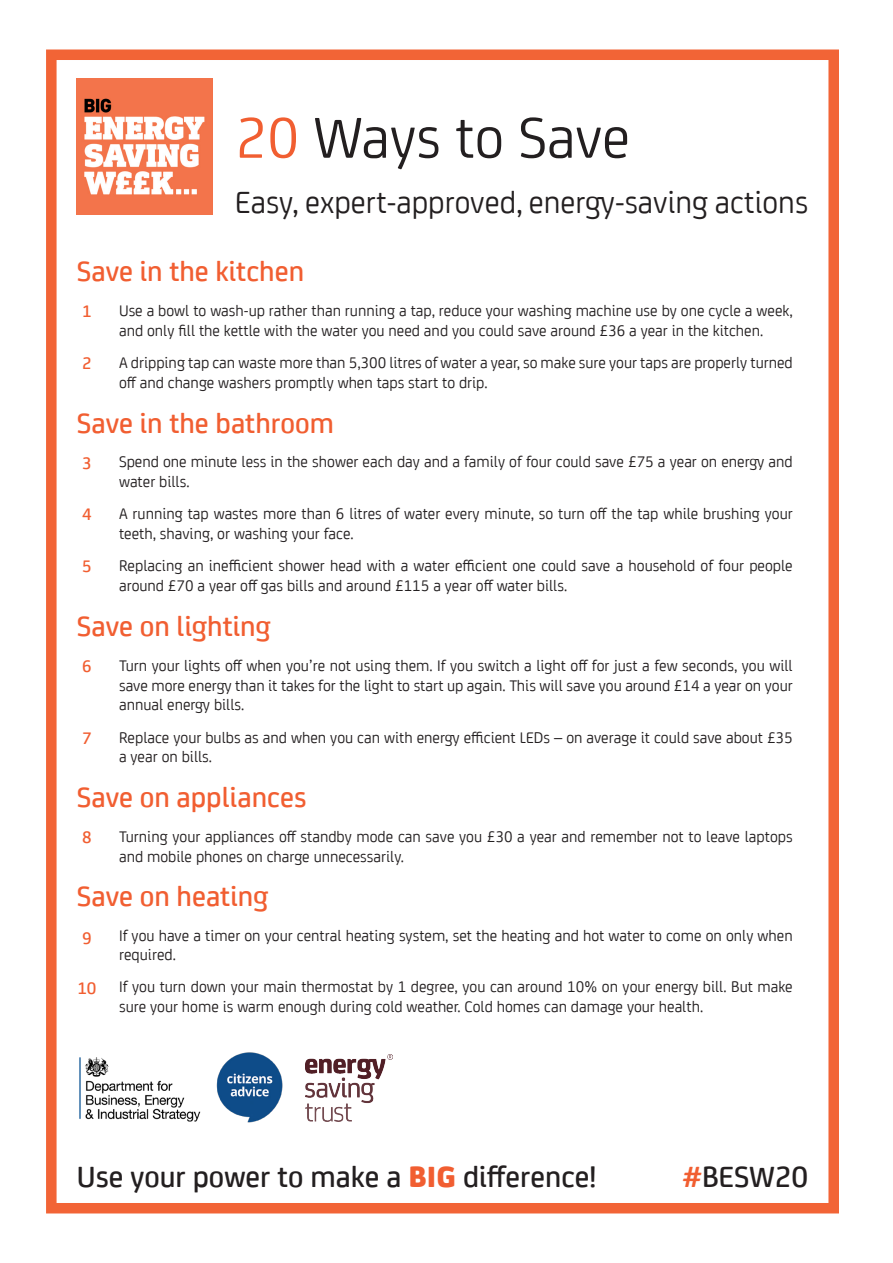
<style>
.page{position:relative;width:893px;height:1263px;background:#fff}
.page>*{position:absolute;margin:0;border:0;box-sizing:border-box;transform-origin:0 0}
.t1{font:61.5px "Energy Saving Sans";color:#231f20}
.t2{font:33px "Energy Saving Sans";color:#231f20}
.t3{font:500 31.5px "Energy Saving Sans";color:#231f20}
.t4{font:500 30px "Energy Saving Sans";color:#f15e31}
.t5{font:500 18px "Energy Saving Sans";color:#f15e31}
.t6{font:16.5px/19.8px "Energy Saving Sans";color:#231f20}
.s1{color:#f15e31}
.s2{font-weight:700;color:#f15e31}
</style>
<div class="page">
<img style="left:77px;top:78px;width:136px;height:136px">
<div style="left:46px;top:50px;width:793px;height:1163px;border:10px solid #f26436"></div>
<img style="left:79px;top:1057px;width:101px;height:63px">
<img style="left:180px;top:1052px;width:137px;height:71px">
<img style="left:306px;top:1054px;width:86px;height:67px">
<h1 class="t1" style="left:235px;top:93px;width:396px"><span class="s1">20</span> Ways to Save</h1>
<h2 class="t2" style="left:235px;top:178px;width:574px">Easy, expert-approved, energy-saving actions</h2>
<p class="t4" style="left:77px;top:249px;width:229px">Save in the kitchen</p>
<p class="t6" style="left:119px;top:299px;width:675px">Use a bowl to wash-up rather than running a tap, reduce your washing machine use by one cycle a week, and only fill the kettle with the water you need and you could save around £36 a year in the kitchen.</p>
<p class="t5" style="left:82px;top:298px;width:11px">1</p>
<p class="t5" style="left:82px;top:350px;width:11px">2</p>
<p class="t6" style="left:119px;top:351px;width:675px">A dripping tap can waste more than 5,300 litres of water a year, so make sure your taps are properly turned off and change washers promptly when taps start to drip.</p>
<p class="t4" style="left:77px;top:401px;width:259px">Save in the bathroom</p>
<p class="t6" style="left:119px;top:451px;width:675px">Spend one minute less in the shower each day and a family of four could save £75 a year on energy and water bills.</p>
<p class="t5" style="left:82px;top:449px;width:11px">3</p>
<p class="t6" style="left:119px;top:503px;width:675px">A running tap wastes more than 6 litres of water every minute, so turn off the tap while brushing your teeth, shaving, or washing your face.</p>
<p class="t6" style="left:119px;top:555px;width:675px">Replacing an inefficient shower head with a water efficient one could save a household of four people around £70 a year off gas bills and around £115 a year off water bills.</p>
<p class="t4" style="left:77px;top:604px;width:196px">Save on lighting</p>
<p class="t6" style="left:119px;top:654px;width:675px;text-align:justify">Turn your lights off when you’re not using them. If you switch a light off for just a few seconds, you will save more energy than it takes for the light to start up again. This will save you around £14 a year on your annual energy bills.</p>
<p class="t6" style="left:119px;top:726px;width:675px">Replace your bulbs as and when you can with energy efficient LEDs – on average it could save about £35 a year on bills.</p>
<p class="t4" style="left:77px;top:775px;width:231px">Save on appliances</p>
<p class="t6" style="left:119px;top:825px;width:675px">Turning your appliances off standby mode can save you £30 a year and remember not to leave laptops and mobile phones on charge unnecessarily.</p>
<p class="t4" style="left:77px;top:874px;width:193px">Save on heating</p>
<p class="t5" style="left:82px;top:501px;width:11px">4</p>
<p class="t5" style="left:82px;top:553px;width:11px">5</p>
<p class="t5" style="left:82px;top:653px;width:11px">6</p>
<p class="t5" style="left:82px;top:724px;width:11px">7</p>
<p class="t5" style="left:82px;top:824px;width:11px">8</p>
<p class="t5" style="left:82px;top:925px;width:11px">9</p>
<p class="t6" style="left:119px;top:924px;width:675px">If you have a timer on your central heating system, set the heating and hot water to come on only when required.</p>
<p class="t5" style="left:77px;top:974px;width:21px">10</p>
<p class="t6" style="left:119px;top:976px;width:675px">If you turn down your main thermostat by 1 degree, you can around 10% on your energy bill. But make sure your home is warm enough during cold weather. Cold homes can damage your health.</p>
<h3 class="t3" style="left:77px;top:1153px;width:521px">Use your power to make a <span class="s2">BIG</span> difference!</h3>
<h3 class="t3" style="left:682px;top:1153px;width:127px"><span class="s1">#</span>BESW20</h3>
</div>
